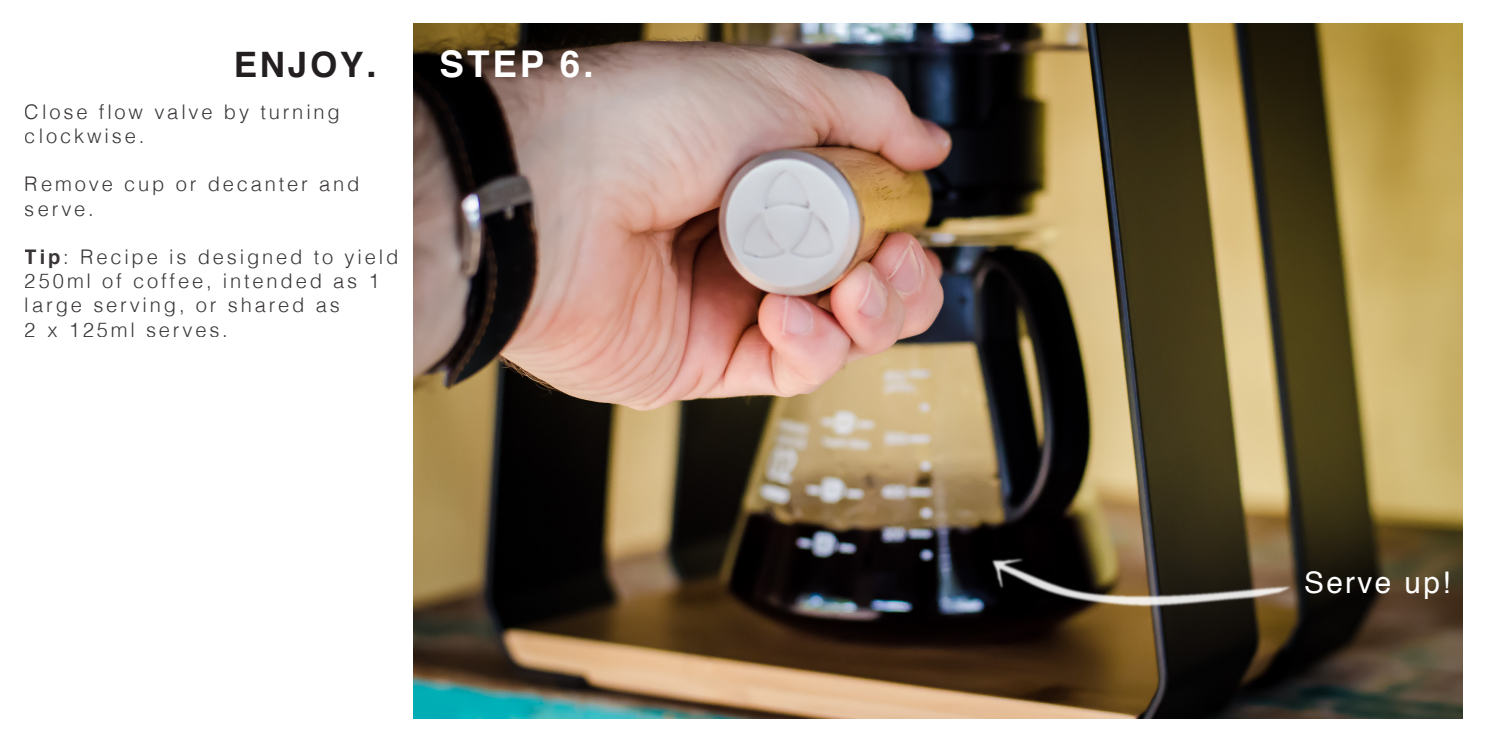
<style>
.page{position:relative;width:1489px;height:745px;background:#fff}
.page>*{position:absolute;margin:0;border:0;box-sizing:border-box;transform-origin:0 0}
.t1{font:700 36.75px "Helvetica";color:#fff}
.t2{font:700 35px "Helvetica";letter-spacing:.08em;color:#231f20}
.t3{font:29.75px "Helvetica";letter-spacing:.08em;color:#fff}
.t4{font:300 20.12px/24.2px "Helvetica";letter-spacing:.14em;color:#231f20}
.s1{font-size:36.75px}
.s2{font-weight:700}
</style>
<div class="page">
<img style="left:413px;top:23px;width:1049px;height:695px">
<img style="left:930px;top:496px;width:422px;height:172px">
<h2 class="t2" style="left:234px;top:36px;width:144px">ENJOY<span class="s1">.</span></h2>
<h1 class="t1" style="left:439px;top:34px;width:155px">STEP 6.</h1>
<p class="t4" style="left:25px;top:98px;width:316px">Close flow valve by turning clockwise.</p>
<p class="t4" style="left:25px;top:171px;width:336px">Remove cup or decanter and serve.</p>
<p class="t4" style="left:25px;top:243px;width:375px"><span class="s2">Tip</span>: Recipe is designed to yield<br>250ml of coffee, intended as 1 large serving, or shared as<br>2 x 125ml serves.</p>
<h3 class="t3" style="left:1303px;top:559px;width:148px">Serve up!</h3>
</div>
